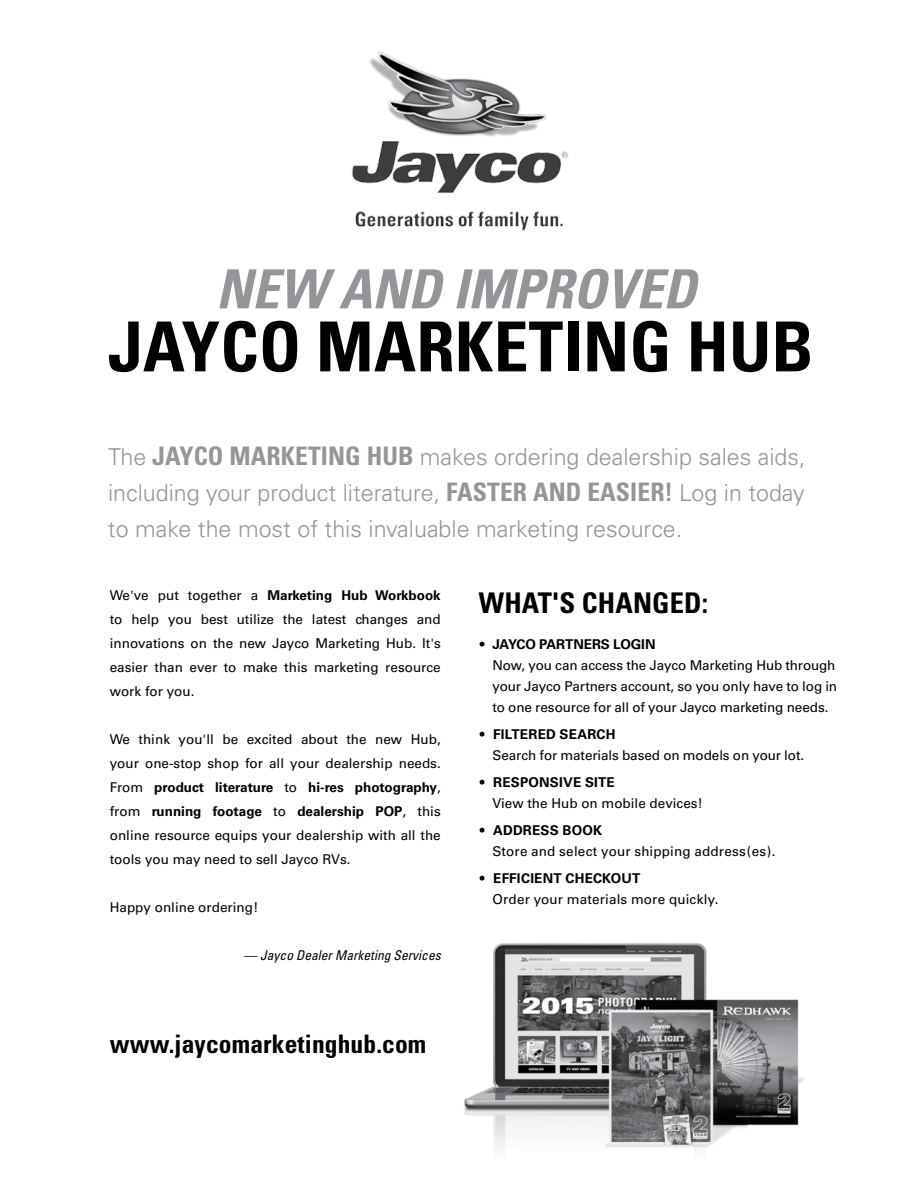
<style>
.page{position:relative;width:918px;height:1188px;background:#fff}
.page>*{position:absolute;margin:0;border:0;box-sizing:border-box;transform-origin:0 0}
.t1{font:700 condensed 69px "Univers";letter-spacing:.005em;color:#000}
.t2{font:italic 700 condensed 54px "Univers";color:#939598}
.t3{font:700 condensed 28.5px "Univers";letter-spacing:.005em;color:#000}
.t4{font:700 condensed 25.5px "Univers";letter-spacing:.005em;color:#000}
.t5{font:300 23.25px/36px "Univers";color:#939598;text-align:justify}
.t6{font:13.5px/24px "Univers";color:#000}
.t7{font:italic condensed 13.5px "Univers";color:#000}
.s1{font-weight:700;font-stretch:condensed;font-size:25.5px}
.s2{font-weight:700}
.s3{font-weight:900}
</style>
<div class="page">
<img style="left:464px;top:943px;width:341px;height:206px">
<img style="left:351px;top:51px;width:218px;height:180px">
<h2 class="t2" style="left:216px;top:256px;width:482px">NEW AND IMPROVED</h2>
<h1 class="t1" style="left:108px;top:304px;width:707px">JAYCO MARKETING HUB</h1>
<h3 class="t5" style="left:108px;top:439px;width:699px">The <span class="s1">JAYCO MARKETING HUB</span> makes ordering dealership sales aids, including your product literature, <span class="s1">FASTER AND EASIER!</span> Log in today to make the most of this invaluable marketing resource.</h3>
<p class="t6" style="left:110px;top:584px;width:333px;text-align:justify">We've put together a <span class="s2">Marketing Hub Workbook </span>to help you best utilize the latest changes and innovations on the new Jayco Marketing Hub. It's easier than ever to make this marketing resource work for you.</p>
<p class="t6" style="left:110px;top:728px;width:333px;text-align:justify">We think you'll be excited about the new Hub, your one-stop shop for all your dealership needs.<br>From <span class="s2">product literature</span> to <span class="s2">hi-res photography</span>, from <span class="s2">running footage</span> to <span class="s2">dealership POP</span>, this online resource equips your dealership with all the tools you may need to sell Jayco RVs.</p>
<p class="t6" style="left:110px;top:896px;width:150px">Happy online ordering!</p>
<p class="t7" style="left:244px;top:947px;width:199px">— Jayco Dealer Marketing Services</p>
<h3 class="t4" style="left:110px;top:1029px;width:318px">www.jaycomarketinghub.com</h3>
<h3 class="t3" style="left:479px;top:585px;width:231px">WHAT'S CHANGED:</h3>
<p class="t6" style="left:492px;top:634px;width:346px;line-height:21px;text-indent:-14px"><span class="s3">•</span> <span class="s2">JAYCO PARTNERS LOGIN<br></span>Now, you can access the Jayco Marketing Hub through your Jayco Partners account, so you only have to log in to one resource for all of your Jayco marketing needs.</p>
<p class="t6" style="left:492px;top:724px;width:313px;line-height:21px;text-indent:-14px"><span class="s3">•</span> <span class="s2">FILTERED SEARCH<br></span>Search for materials based on models on your lot.</p>
<p class="t6" style="left:492px;top:772px;width:212px;line-height:21px;text-indent:-14px"><span class="s3">•</span> <span class="s2">RESPONSIVE SITE<br></span>View the Hub on mobile devices!</p>
<p class="t6" style="left:492px;top:820px;width:285px;line-height:21px;text-indent:-14px"><span class="s3">•</span> <span class="s2">ADDRESS BOOK<br></span>Store and select your shipping address(es).</p>
<p class="t6" style="left:492px;top:868px;width:227px;line-height:21px;text-indent:-14px"><span class="s3">•</span> <span class="s2">EFFICIENT CHECKOUT<br></span>Order your materials more quickly.</p>
</div>
